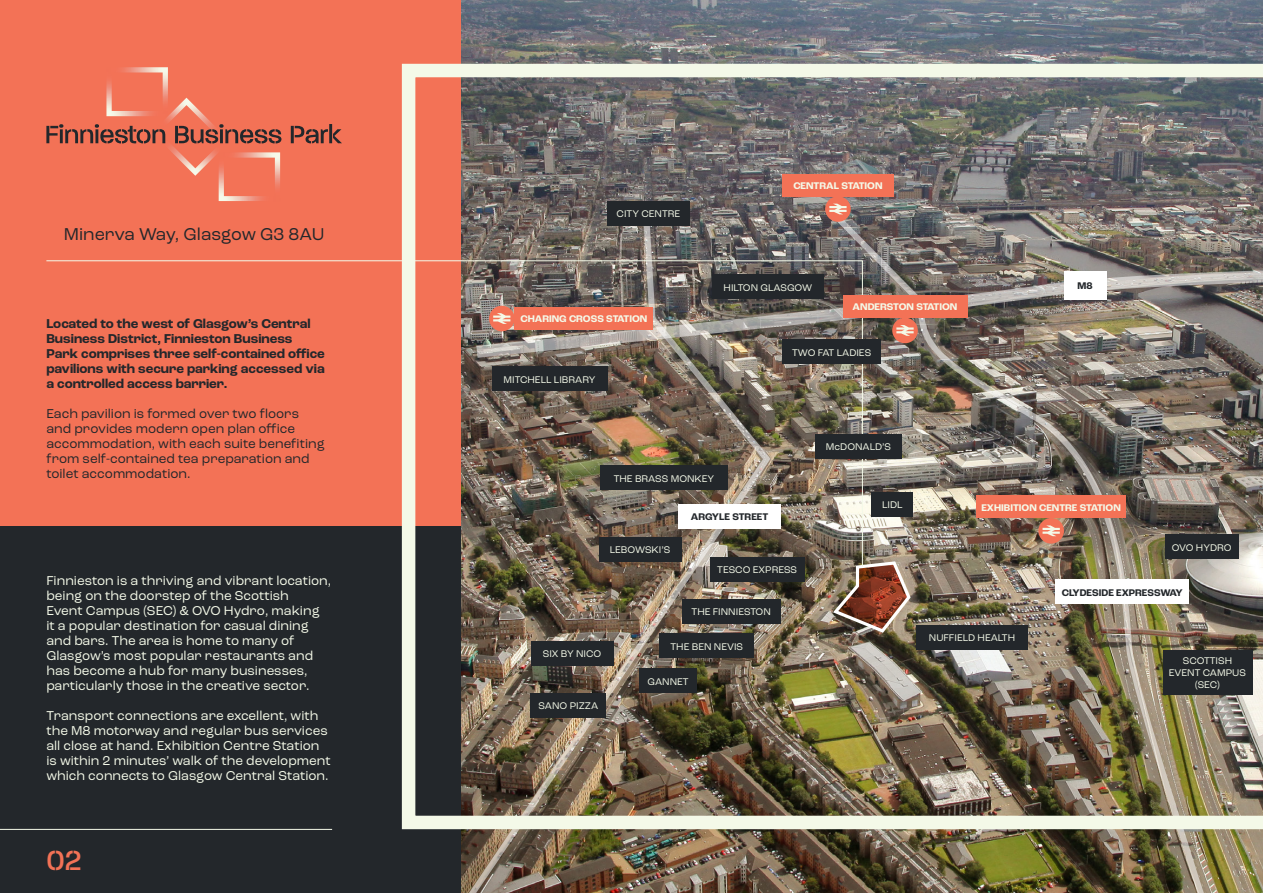
<style>
.page{position:relative;width:1263px;height:893px;background:#f37256}
.page>*{position:absolute;margin:0;border:0;box-sizing:border-box;transform-origin:0 0}
.t1{font:500 30px "Paralucent Stencil";color:#f37256}
.t2{font:18px "Roc Grotesk";color:#23272b}
.t3{font:13.5px/15px "Roc Grotesk";color:#f4f9e8}
.t4{font:700 13.5px/15px "Roc Grotesk";color:#23272b}
.t5{font:13.5px/15px "Roc Grotesk";color:#23272b}
.t6{font:10.2px/12px "Roc Grotesk";color:#f4f9e8;text-align:center}
.t7{font:700 10.2px "Roc Grotesk";color:#f4f9e8}
.t8{font:700 10.2px "Roc Grotesk";color:#23272b}
</style>
<div class="page">
<div style="left:0;top:526px;width:1263px;height:367px;background:#23272b"></div>
<img style="left:461px;top:0;width:802px;height:893px">
<img style="left:461px;top:836px;width:311px;height:57px">
<img style="left:916px;top:836px;width:293px;height:57px">
<img style="left:401px;top:57px;width:862px;height:779px">
<div style="left:825px;top:196px;width:26px;height:26px;background:#f37256;border-radius:50%"></div>
<img style="left:829px;top:204px;width:95px;height:91px">
<div style="left:782px;top:174px;width:112px;height:22px;background:#f37256"></div>
<img style="left:106px;top:67px;width:62px;height:49px">
<img style="left:219px;top:152px;width:61px;height:49px">
<img style="left:152px;top:98px;width:78px;height:78px">
<svg style="left:46px;top:124px;width:119px;height:20px"></svg>
<svg style="left:175px;top:124px;width:106px;height:19px"></svg>
<svg style="left:291px;top:124px;width:51px;height:19px"></svg>
<hr style="left:0;top:829px;width:332px;height:1px;background:#f4f9e8">
<img style="left:46px;top:260px;width:817px;height:307px">
<div style="left:892px;top:318px;width:26px;height:25px;background:#f37256;border-radius:50%"></div>
<svg style="left:896px;top:325px;width:18px;height:11px"></svg>
<div style="left:842px;top:295px;width:125px;height:23px;background:#f37256"></div>
<div style="left:515px;top:307px;width:138px;height:23px;background:#f37256"></div>
<div style="left:489px;top:306px;width:26px;height:25px;background:#f37256;border-radius:50%"></div>
<svg style="left:493px;top:313px;width:17px;height:11px"></svg>
<div style="left:815px;top:434px;width:87px;height:25px;background:#23272b"></div>
<div style="left:782px;top:339px;width:99px;height:25px;background:#23272b"></div>
<div style="left:531px;top:693px;width:75px;height:25px;background:#23272b"></div>
<h2 class="t2" style="left:64px;top:223px;width:262px">Minerva Way, Glasgow G3 8AU</h2>
<p class="t4" style="left:46px;top:317px;width:280px">Located to the west of Glasgow’s Central Business District, Finnieston Business Park comprises three self-contained office pavilions with secure parking accessed via a controlled access barrier.</p>
<p class="t5" style="left:46px;top:407px;width:280px">Each pavilion is formed over two floors and provides modern open plan office accommodation, with each suite benefiting from self-contained tea preparation and toilet accommodation.</p>
<p class="t3" style="left:46px;top:573px;width:286px">Finnieston is a thriving and vibrant location, being on the doorstep of the Scottish<br>Event Campus (SEC) &amp; OVO Hydro, making it a popular destination for casual dining and bars. The area is home to many of Glasgow’s most popular restaurants and has become a hub for many businesses, particularly those in the creative sector.</p>
<p class="t3" style="left:46px;top:708px;width:286px">Transport connections are excellent, with the M8 motorway and regular bus services all close at hand. Exhibition Centre Station is within 2 minutes’ walk of the development which connects to Glasgow Central Station.</p>
<h1 class="t1" style="left:46px;top:840px;width:37px">02</h1>
<p class="t6" style="left:617px;top:208px;width:65px">CITY CENTRE</p>
<p class="t7" style="left:793px;top:179px;width:91px">CENTRAL STATION</p>
<p class="t7" style="left:520px;top:313px;width:128px">CHARING CROSS STATION</p>
<p class="t6" style="left:504px;top:373px;width:93px">MITCHELL LIBRARY</p>
<p class="t6" style="left:724px;top:281px;width:90px">HILTON GLASGOW</p>
<p class="t7" style="left:853px;top:301px;width:106px">ANDERSTON STATION</p>
<p class="t6" style="left:792px;top:346px;width:81px">TWO FAT LADIES</p>
<p class="t6" style="left:614px;top:472px;width:102px">THE BRASS MONKEY</p>
<p class="t6" style="left:826px;top:441px;width:67px">McDONALD’S</p>
<p class="t6" style="left:882px;top:499px;width:22px">LIDL</p>
<p class="t6" style="left:610px;top:543px;width:62px">LEBOWSKI’S</p>
<p class="t8" style="left:691px;top:511px;width:79px">ARGYLE STREET</p>
<p class="t6" style="left:717px;top:564px;width:81px">TESCO EXPRESS</p>
<p class="t6" style="left:692px;top:606px;width:81px">THE FINNIESTON</p>
<p class="t8" style="left:1077px;top:279px;width:17px">M8</p>
<p class="t7" style="left:981px;top:501px;width:141px">EXHIBITION CENTRE STATION</p>
<p class="t6" style="left:1172px;top:541px;width:61px">OVO HYDRO</p>
<p class="t8" style="left:1062px;top:586px;width:122px">CLYDESIDE EXPRESSWAY</p>
<p class="t6" style="left:543px;top:648px;width:60px">SIX BY NICO</p>
<p class="t6" style="left:539px;top:700px;width:61px">SANO PIZZA</p>
<p class="t6" style="left:670px;top:640px;width:74px">THE BEN NEVIS</p>
<p class="t6" style="left:647px;top:675px;width:43px">GANNET</p>
<p class="t6" style="left:929px;top:632px;width:88px">NUFFIELD HEALTH</p>
<p class="t6" style="left:1169px;top:654px;width:79px">SCOTTISH<br>EVENT CAMPUS (SEC)</p>
</div>
